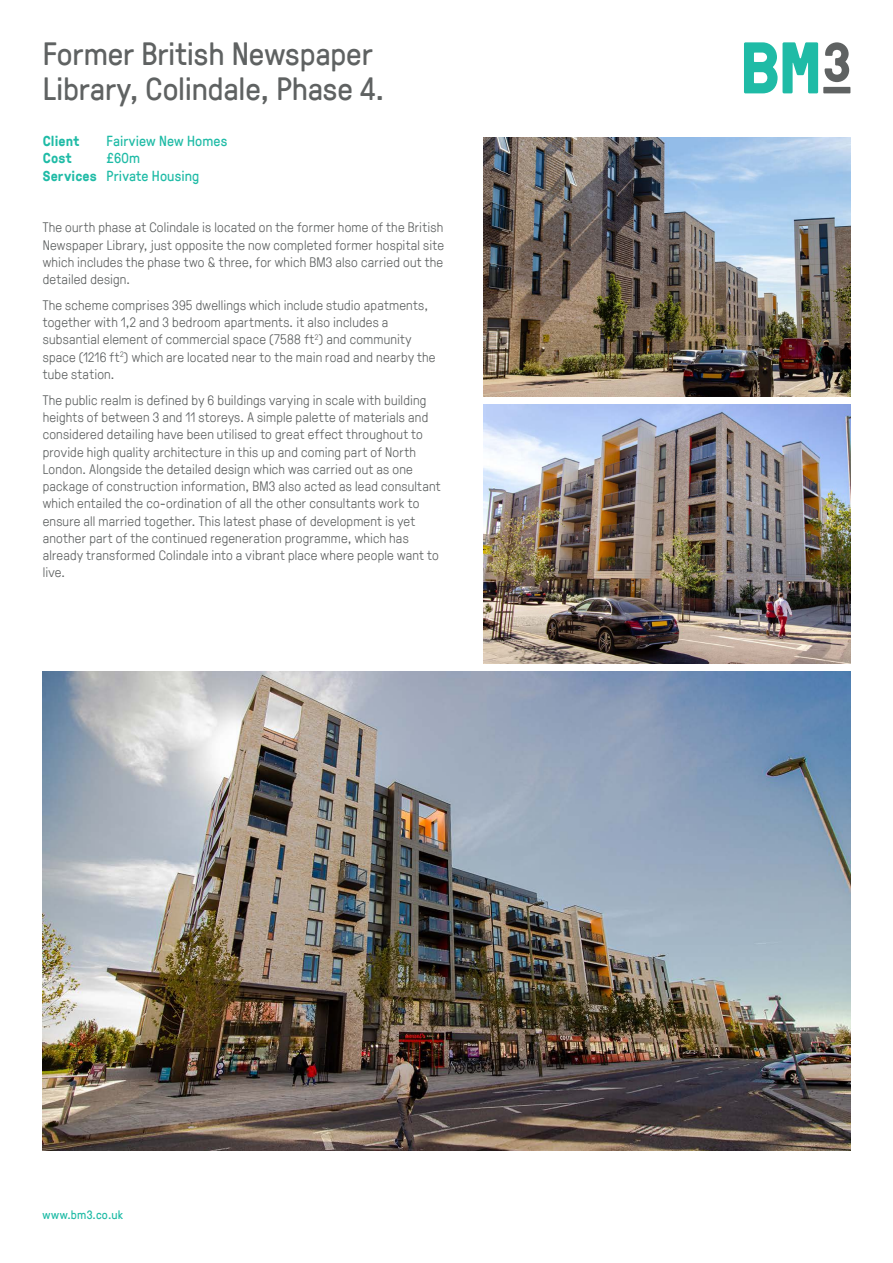
<style>
.page{position:relative;width:893px;height:1263px;background:#fff}
.page>*{position:absolute;margin:0;border:0;box-sizing:border-box;transform-origin:0 0}
.Project_title{font:31.5px/34.5px "GT Pressura";letter-spacing:-.005em;color:#5f6262}
.Project_details{font:14.25px "GT Pressura";letter-spacing:.01em;color:#1fbba6}
.t1{font:700 14.25px "GT Pressura";letter-spacing:.01em;color:#1fbba6}
.Body{font:300 13.5px/17.2px "GT Pressura";letter-spacing:.015em;color:#5f6262}
.t2{font:12px "GT Pressura";letter-spacing:.02em;color:#1fbba6}
</style>
<div class="page">
<svg style="left:744px;top:42px;width:74px;height:51px"></svg>
<svg style="left:825px;top:42px;width:24px;height:40px"></svg>
<div style="left:823px;top:87px;width:27px;height:6px;background:#5f6262"></div>
<img style="left:484px;top:405px;width:366px;height:258px">
<img style="left:43px;top:672px;width:807px;height:478px">
<img style="left:483px;top:137px;width:367px;height:259px">
<p class="Project_title" style="left:43px;top:35px;width:343px">Former British Newspaper<br>Library, Colindale, Phase 4.</p>
<p class="t1" style="left:43px;top:131px;width:38px">Client</p>
<p class="t1" style="left:43px;top:148px;width:30px">Cost</p>
<p class="t1" style="left:43px;top:165px;width:56px">Services</p>
<p class="Project_details" style="left:107px;top:131px;width:122px">Fairview New Homes</p>
<p class="Project_details" style="left:107px;top:148px;width:35px">£60m</p>
<p class="Project_details" style="left:107px;top:166px;width:94px">Private Housing</p>
<p class="Body" style="left:43px;top:218px;width:403px;text-align:justify">The ourth phase at Colindale is located on the former home of the British Newspaper Library, just opposite the now completed former hospital site which includes the phase two &amp; three, for which BM3 also carried out the detailed design.</p>
<p class="Body" style="left:43px;top:296px;width:394px">The scheme comprises 395 dwellings which include studio apatments, together with 1,2 and 3 bedroom apartments. it also includes a subsantial element of commercial space (7588 ft<sup>2</sup>) and community space (1216 ft<sup>2</sup>) which are located near to the main road and nearby the tube station.</p>
<p class="Body" style="left:43px;top:391px;width:399px">The public realm is defined by 6 buildings varying in scale with building heights of between 3 and 11 storeys. A simple palette of materials and considered detailing have been utilised to great effect throughout to provide high quality architecture in this up and coming part of North London. Alongside the detailed design which was carried out as one package of construction information, BM3 also acted as lead consultant which entailed the co-ordination of all the other consultants work to ensure all married together. This latest phase of development is yet another part of the continued regeneration programme, which has already transformed Colindale into a vibrant place where people want to live.</p>
<p class="t2" style="left:43px;top:1206px;width:82px">www.bm3.co.uk</p>
</div>
